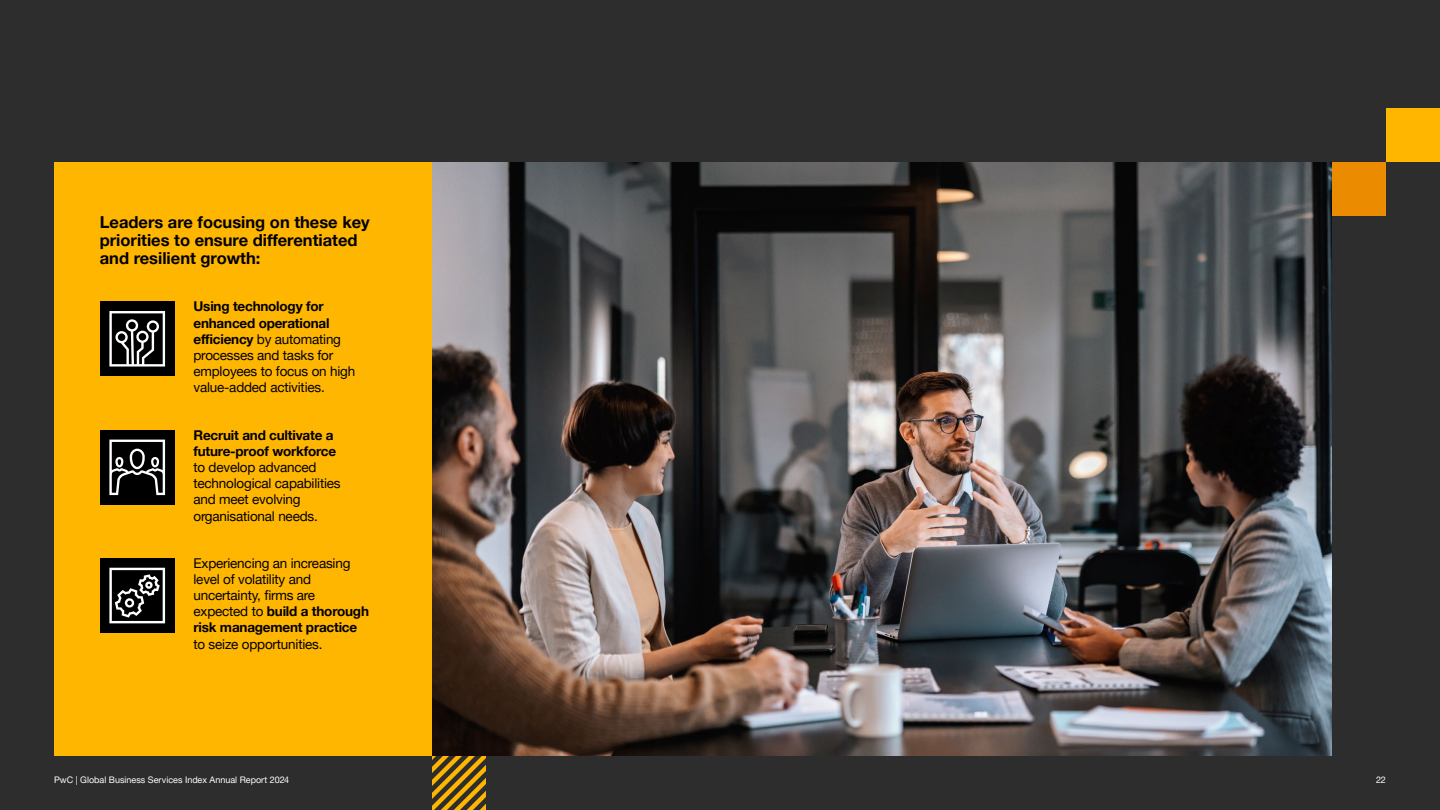
<style>
.page{position:relative;width:1440px;height:810px;background:#2d2d2d}
.page>*{position:absolute;margin:0;border:0;box-sizing:border-box;transform-origin:0 0}
.t1{font:700 16.5px/18px "Helvetica Neue LT Pro";color:#000}
.t2{font:13.5px/16.2px "Helvetica Neue LT Pro";letter-spacing:-.015em;color:#000}
.t3{font:700 13.5px/16.2px "Helvetica Neue LT Pro";letter-spacing:-.015em;color:#000}
.t4{font:9px "Helvetica Neue LT Pro";color:#fff}
.s1{font-weight:700}
</style>
<div class="page">
<img style="left:432px;top:162px;width:900px;height:594px">
<svg style="left:432px;top:756px;width:54px;height:54px"></svg>
<div style="left:1332px;top:162px;width:54px;height:54px;background:#eb8c00"></div>
<div style="left:1386px;top:108px;width:54px;height:54px;background:#ffb600"></div>
<div style="left:54px;top:162px;width:378px;height:594px;background:#ffb600"></div>
<div style="left:100px;top:301px;width:75px;height:75px;background:#000"></div>
<div style="left:100px;top:430px;width:75px;height:75px;background:#000"></div>
<div style="left:100px;top:558px;width:75px;height:75px;background:#000"></div>
<svg style="left:109px;top:568px;width:56px;height:55px"></svg>
<svg style="left:109px;top:311px;width:56px;height:56px"></svg>
<svg style="left:109px;top:440px;width:56px;height:55px"></svg>
<p class="t1" style="left:100px;top:213px;width:272px">Leaders are focusing on these key priorities to ensure differentiated and resilient growth:</p>
<p class="t2" style="left:194px;top:298px;width:163px"><span class="s1">Using technology for enhanced operational efficiency</span> by automating processes and tasks for employees to focus on high value-added activities.</p>
<p class="t3" style="left:194px;top:426px;width:144px">Recruit and cultivate a future-proof workforce</p>
<p class="t2" style="left:194px;top:459px;width:149px">to develop advanced technological capabilities and meet evolving organisational needs.</p>
<p class="t2" style="left:194px;top:554px;width:177px">Experiencing an increasing level of volatility and uncertainty, firms are expected to <span class="s1">build a thorough risk management practice</span></p>
<p class="t2" style="left:194px;top:635px;width:131px">to seize opportunities.</p>
<p class="t4" style="left:54px;top:774px;width:237px">PwC | Global Business Services Index Annual Report 2024</p>
<p class="t4" style="left:1376px;top:774px;width:11px">22</p>
</div>
